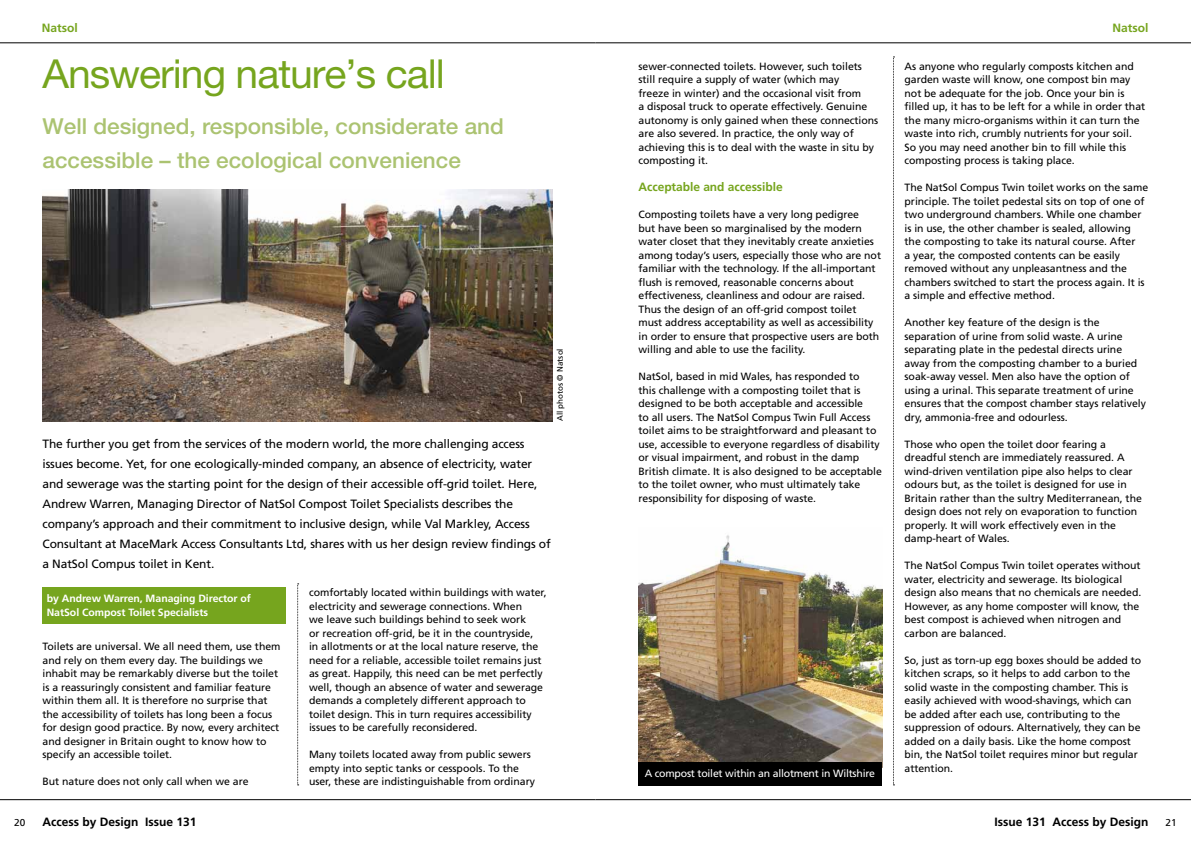
<style>
.page{position:relative;width:1191px;height:842px;background:#fff}
.page>*{position:absolute;margin:0;border:0;box-sizing:border-box;transform-origin:0 0}
.t1{font:40px "Helvetica Neue";letter-spacing:-.025em;color:#76a51e}
.t2{font:500 22px/34px "Helvetica Neue";color:#abc371}
.t3{font:12px/20px "Frutiger";letter-spacing:-.01em;color:#000}
.t4{font:700 12px "Frutiger";color:#000}
.t5{font:700 12px "Frutiger";letter-spacing:-.005em;color:#76a51e}
.t6{font:10.5px/13.5px "Frutiger";letter-spacing:-.005em;color:#000}
.t7{font:700 10.5px/13.5px "Frutiger";letter-spacing:-.005em;color:#fff}
.t8{font:10.5px "Frutiger";letter-spacing:-.02em;color:#fff}
.t9{font:10px "Frutiger";color:#000}
.t10{font:8px "Frutiger";color:#000}
</style>
<div class="page">
<svg style="left:297px;top:584px;width:2px;height:202px"></svg>
<img style="left:43px;top:190px;width:510px;height:231px">
<div style="left:43px;top:587px;width:243px;height:36px;background:#76a51e"></div>
<svg style="left:893px;top:57px;width:1px;height:729px"></svg>
<img style="left:638px;top:535px;width:244px;height:227px">
<div style="left:638px;top:762px;width:244px;height:23px;background:#000"></div>
<hr style="left:0;top:43px;width:595px;height:1px;background:#000">
<hr style="left:0;top:799px;width:595px;height:1px;background:#000">
<hr style="left:595px;top:43px;width:596px;height:1px;background:#000">
<hr style="left:595px;top:799px;width:596px;height:1px;background:#000">
<p class="t5" style="left:42px;top:20px;width:38px">Natsol</p>
<h1 class="t1" style="left:43px;top:50px;width:404px">Answering nature’s call</h1>
<h2 class="t2" style="left:43px;top:109px;width:463px">Well designed, responsible, considerate and accessible – the ecological convenience</h2>
<p class="t10" style="left:555px;top:421px;width:74px;rotate:-90deg">All photos © Natsol</p>
<p class="t3" style="left:43px;top:434px;width:510px">The further you get from the services of the modern world, the more challenging access issues become. Yet, for one ecologically-minded company, an absence of electricity, water and sewerage was the starting point for the design of their accessible off-grid toilet. Here, Andrew Warren, Managing Director of NatSol Compost Toilet Specialists describes the company’s approach and their commitment to inclusive design, while Val Markley, Access Consultant at MaceMark Access Consultants Ltd, shares with us her design review findings of a NatSol Compus toilet in Kent.</p>
<p class="t7" style="left:47px;top:592px;width:206px">by Andrew Warren, Managing Director of<br>NatSol Compost Toilet Specialists</p>
<p class="t6" style="left:43px;top:640px;width:239px">Toilets are universal. We all need them, use them and rely on them every day. The buildings we inhabit may be remarkably diverse but the toilet is a reassuringly consistent and familiar feature within them all. It is therefore no surprise that the accessibility of toilets has long been a focus for design good practice. By now, every architect and designer in Britain ought to know how to specify an accessible toilet.</p>
<p class="t6" style="left:43px;top:775px;width:208px">But nature does not only call when we are</p>
<p class="t6" style="left:309px;top:586px;width:239px">comfortably located within buildings with water, electricity and sewerage connections. When<br>we leave such buildings behind to seek work<br>or recreation off-grid, be it in the countryside,<br>in allotments or at the local nature reserve, the need for a reliable, accessible toilet remains just as great. Happily, this need can be met perfectly well, though an absence of water and sewerage demands a completely different approach to toilet design. This in turn requires accessibility issues to be carefully reconsidered.</p>
<p class="t6" style="left:309px;top:748px;width:227px">Many toilets located away from public sewers empty into septic tanks or cesspools. To the user, these are indistinguishable from ordinary</p>
<p class="t6" style="left:638px;top:59px;width:241px">sewer-connected toilets. However, such toilets still require a supply of water (which may<br>freeze in winter) and the occasional visit from<br>a disposal truck to operate effectively. Genuine autonomy is only gained when these connections are also severed. In practice, the only way of achieving this is to deal with the waste in situ by composting it.</p>
<p class="t5" style="left:638px;top:180px;width:146px">Acceptable and accessible</p>
<p class="t6" style="left:638px;top:208px;width:244px">Composting toilets have a very long pedigree<br>but have been so marginalised by the modern water closet that they inevitably create anxieties among today’s users, especially those who are not familiar with the technology. If the all-important flush is removed, reasonable concerns about effectiveness, cleanliness and odour are raised.<br>Thus the design of an off-grid compost toilet must address acceptability as well as accessibility in order to ensure that prospective users are both willing and able to use the facility.</p>
<p class="t6" style="left:638px;top:370px;width:245px">NatSol, based in mid Wales, has responded to<br>this challenge with a composting toilet that is designed to be both acceptable and accessible<br>to all users. The NatSol Compus Twin Full Access toilet aims to be straightforward and pleasant to use, accessible to everyone regardless of disability or visual impairment, and robust in the damp British climate. It is also designed to be acceptable to the toilet owner, who must ultimately take responsibility for disposing of waste.</p>
<p class="t8" style="left:645px;top:767px;width:232px">A compost toilet within an allotment in Wiltshire</p>
<p class="t5" style="left:1112px;top:20px;width:38px">Natsol</p>
<p class="t6" style="left:904px;top:59px;width:242px">As anyone who regularly composts kitchen and garden waste will know, one compost bin may not be adequate for the job. Once your bin is filled up, it has to be left for a while in order that the many micro-organisms within it can turn the waste into rich, crumbly nutrients for your soil.<br>So you may need another bin to fill while this composting process is taking place.</p>
<p class="t6" style="left:904px;top:181px;width:245px">The NatSol Compus Twin toilet works on the same principle. The toilet pedestal sits on top of one of two underground chambers. While one chamber is in use, the other chamber is sealed, allowing the composting to take its natural course. After<br>a year, the composted contents can be easily removed without any unpleasantness and the chambers switched to start the process again. It is a simple and effective method.</p>
<p class="t6" style="left:904px;top:316px;width:243px">Another key feature of the design is the separation of urine from solid waste. A urine separating plate in the pedestal directs urine away from the composting chamber to a buried soak-away vessel. Men also have the option of using a urinal. This separate treatment of urine ensures that the compost chamber stays relatively dry, ammonia-free and odourless.</p>
<p class="t6" style="left:904px;top:437px;width:239px">Those who open the toilet door fearing a dreadful stench are immediately reassured. A wind-driven ventilation pipe also helps to clear odours but, as the toilet is designed for use in Britain rather than the sultry Mediterranean, the design does not rely on evaporation to function properly. It will work effectively even in the damp-heart of Wales.</p>
<p class="t6" style="left:904px;top:559px;width:238px">The NatSol Compus Twin toilet operates without water, electricity and sewerage. Its biological design also means that no chemicals are needed.<br>However, as any home composter will know, the best compost is achieved when nitrogen and carbon are balanced.</p>
<p class="t6" style="left:904px;top:653px;width:238px">So, just as torn-up egg boxes should be added to kitchen scraps, so it helps to add carbon to the solid waste in the composting chamber. This is easily achieved with wood-shavings, which can be added after each use, contributing to the suppression of odours. Alternatively, they can be added on a daily basis. Like the home compost bin, the NatSol toilet requires minor but regular attention.</p>
<p class="t9" style="left:14px;top:816px;width:13px">20</p>
<p class="t4" style="left:43px;top:814px;width:156px">Access by Design Issue 131</p>
<p class="t4" style="left:994px;top:814px;width:156px">Issue 131 Access by Design</p>
<p class="t9" style="left:1165px;top:816px;width:13px">21</p>
</div>
